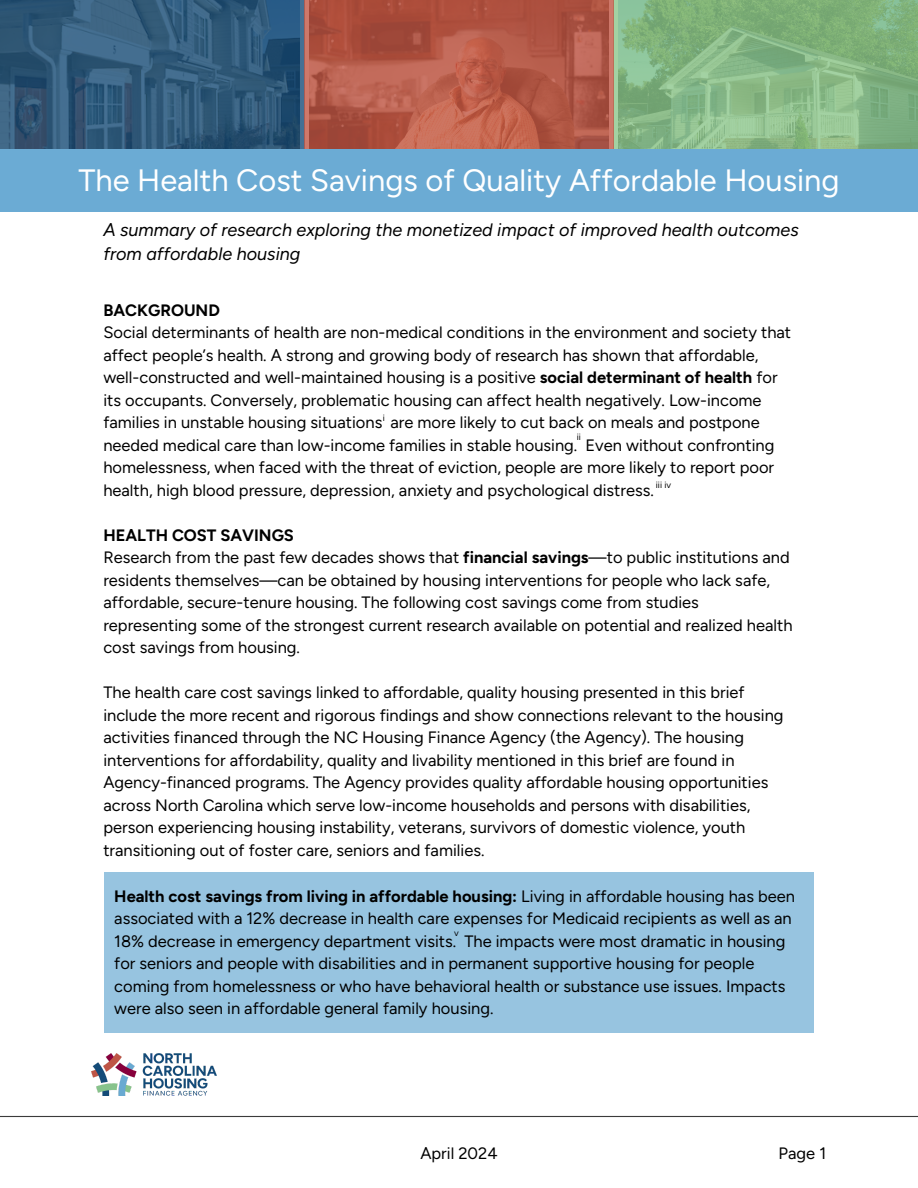
<style>
.page{position:relative;width:918px;height:1188px;background:#fff}
.page>*{position:absolute;margin:0;border:0;box-sizing:border-box;transform-origin:0 0}
.t1{font:30.9px "Figtree";color:#fff}
.t2{font:italic 18px/24.8px "Figtree";color:#000}
.t3{font:16.5px/22.5px "Figtree";color:#000}
.t4{font:9px "Figtree";color:#000}
.s1{font-weight:700}
</style>
<div class="page">
<hr style="left:0;top:1116px;width:918px;height:1px;background:#3b3b3b">
<svg style="left:0;top:0;width:305px;height:149px;background:#315979"></svg>
<svg style="left:614px;top:0;width:304px;height:149px;background:#85b683"></svg>
<svg style="left:305px;top:0;width:309px;height:149px;background:#b35947"></svg>
<div style="left:0;top:149px;width:918px;height:63px;background:#6babd4"></div>
<img style="left:92px;top:1053px;width:125px;height:43px">
<div style="left:104px;top:872px;width:710px;height:161px;background:#97c4e0"></div>
<p class="t1" style="left:78px;top:162px;width:763px">The Health Cost Savings of Quality Affordable Housing</p>
<h2 class="t2" style="left:103px;top:217px;width:697px">A summary of research exploring the monetized impact of improved health outcomes from affordable housing</h2>
<h2 class="t3" style="left:103px;top:299px;width:689px"><span class="s1">BACKGROUND<br></span>Social determinants of health are non-medical conditions in the environment and society that affect people’s health. A strong and growing body of research has shown that affordable, well-constructed and well-maintained housing is a positive <span class="s1">social determinant of health</span> for its occupants. Conversely, problematic housing can affect health negatively. Low-income families in unstable housing situations are more likely to cut back on meals and postpone needed medical care than low-income families in stable housing. Even without confronting homelessness, when faced with the threat of eviction, people are more likely to report poor health, high blood pressure, depression, anxiety and psychological distress.</h2>
<h2 class="t3" style="left:103px;top:524px;width:691px"><span class="s1">HEALTH COST SAVINGS<br></span>Research from the past few decades shows that <span class="s1">financial savings</span>—to public institutions and residents themselves—can be obtained by housing interventions for people who lack safe, affordable, secure-tenure housing. The following cost savings come from studies representing some of the strongest current research available on potential and realized health cost savings from housing.</h2>
<h2 class="t3" style="left:103px;top:681px;width:682px">The health care cost savings linked to affordable, quality housing presented in this brief include the more recent and rigorous findings and show connections relevant to the housing activities financed through the NC Housing Finance Agency (the Agency). The housing interventions for affordability, quality and livability mentioned in this brief are found in Agency-financed programs. The Agency provides quality affordable housing opportunities across North Carolina which serve low-income households and persons with disabilities, person experiencing housing instability, veterans, survivors of domestic violence, youth transitioning out of foster care, seniors and families.</h2>
<p class="t4" style="left:383px;top:412px;width:4px">i</p>
<h2 class="t4" style="left:577px;top:432px;width:6px">ii</h2>
<p class="t4" style="left:656px;top:480px;width:17px">iii iv</p>
<h2 class="t3" style="left:114px;top:885px;width:682px"><span class="s1">Health cost savings from living in affordable housing:</span> Living in affordable housing has been associated with a 12% decrease in health care expenses for Medicaid recipients as well as an 18% decrease in emergency department visits. The impacts were most dramatic in housing for seniors and people with disabilities and in permanent supportive housing for people coming from homelessness or who have behavioral health or substance use issues. Impacts were also seen in affordable general family housing.</h2>
<p class="t4" style="left:454px;top:927px;width:6px">v</p>
<p class="t3" style="left:420px;top:1142px;width:79px">April 2024</p>
<h2 class="t3" style="left:779px;top:1142px;width:49px">Page 1</h2>
</div>
